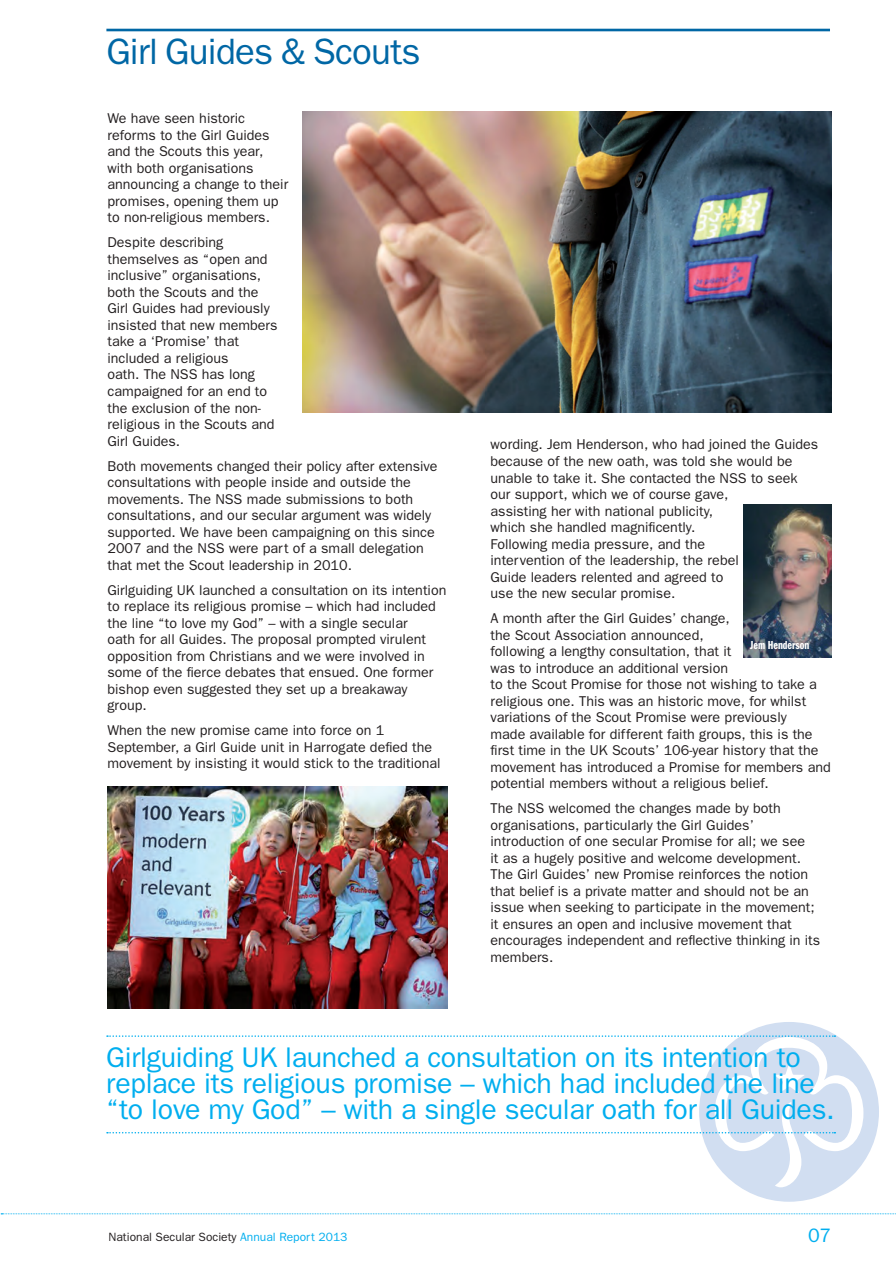
<style>
.page{position:relative;width:896px;height:1266px;background:#fff}
.page>*{position:absolute;margin:0;border:0;box-sizing:border-box;transform-origin:0 0}
.t1{font:36.75px "Franklin Gothic";letter-spacing:-.02em;color:#0067a5}
.t2{font:28.5px/26.2px "Franklin Gothic";letter-spacing:-.01em;color:#00aeef}
.t3{font:19.5px "Franklin Gothic";color:#00aeef}
.t4{font:14.25px/16.5px "Franklin Gothic";color:#231f20}
.t5{font:12px "Franklin Gothic";color:#231f20}
.t6{font:12px "Franklin Gothic Demi Cmpr";color:#fff}
.s1{color:#00aeef}
</style>
<div class="page">
<svg style="left:0;top:1213px;width:896px;height:1px"></svg>
<svg style="left:107px;top:1022px;width:771px;height:179px"></svg>
<hr style="left:106px;top:29px;width:723px;height:2px;background:#0067a5">
<img style="left:302px;top:112px;width:528px;height:300px">
<img style="left:107px;top:786px;width:340px;height:222px">
<img style="left:743px;top:504px;width:87px;height:153px">
<h1 class="t1" style="left:106px;top:30px;width:315px">Girl Guides &amp; Scouts</h1>
<p class="t4" style="left:107px;top:110px;width:182px">We have seen historic reforms to the Girl Guides and the Scouts this year, with both organisations announcing a change to their promises, opening them up to non-religious members.</p>
<p class="t4" style="left:107px;top:234px;width:171px">Despite describing themselves as “open and inclusive” organisations, both the Scouts and the<br>Girl Guides had previously insisted that new members take a ‘Promise’ that included a religious<br>oath. The NSS has long campaigned for an end to the exclusion of the non&shy;religious in the Scouts and<br>Girl Guides.</p>
<p class="t4" style="left:107px;top:457px;width:331px">Both movements changed their policy after extensive consultations with people inside and outside the movements. The NSS made submissions to both consultations, and our secular argument was widely supported. We have been campaigning on this since 2007 and the NSS were part of a small delegation that met the Scout leadership in 2010.</p>
<p class="t4" style="left:107px;top:581px;width:340px">Girlguiding UK launched a consultation on its intention to replace its religious promise – which had included the line “to love my God” – with a single secular<br>oath for all Guides. The proposal prompted virulent opposition from Christians and we were involved in some of the fierce debates that ensued. One former bishop even suggested they set up a breakaway group.</p>
<p class="t4" style="left:107px;top:721px;width:334px">When the new promise came into force on 1<br>September, a Girl Guide unit in Harrogate defied the movement by insisting it would stick to the traditional</p>
<p class="t4" style="left:490px;top:436px;width:329px">wording. Jem Henderson, who had joined the Guides because of the new oath, was told she would be unable to take it. She contacted the NSS to seek our support, which we of course gave,<br>assisting her with national publicity,<br>which she handled magnificently.<br>Following media pressure, and the<br>intervention of the leadership, the rebel<br>Guide leaders relented and agreed to<br>use the new secular promise.</p>
<p class="t4" style="left:490px;top:609px;width:341px">A month after the Girl Guides’ change,<br>the Scout Association announced,<br>following a lengthy consultation, that it<br>was to introduce an additional version<br>to the Scout Promise for those not wishing to take a religious one. This was an historic move, for whilst variations of the Scout Promise were previously<br>made available for different faith groups, this is the first time in the UK Scouts’ 106-year history that the movement has introduced a Promise for members and potential members without a religious belief.</p>
<p class="t4" style="left:490px;top:799px;width:331px">The NSS welcomed the changes made by both organisations, particularly the Girl Guides’ introduction of one secular Promise for all; we see<br>it as a hugely positive and welcome development.<br>The Girl Guides’ new Promise reinforces the notion that belief is a private matter and should not be an issue when seeking to participate in the movement; it ensures an open and inclusive movement that encourages independent and reflective thinking in its members.</p>
<p class="t6" style="left:749px;top:638px;width:61px">Jem Henderson</p>
<h2 class="t2" style="left:106px;top:1042px;width:729px">Girlguiding UK launched a consultation on its intention to replace its religious promise – which had included the line “to love my God” – with a single secular oath for all Guides.</h2>
<p class="t5" style="left:108px;top:1229px;width:240px">National Secular Society <span class="s1">Annual Report 2013</span></p>
<h3 class="t3" style="left:807px;top:1223px;width:24px">07</h3>
</div>
